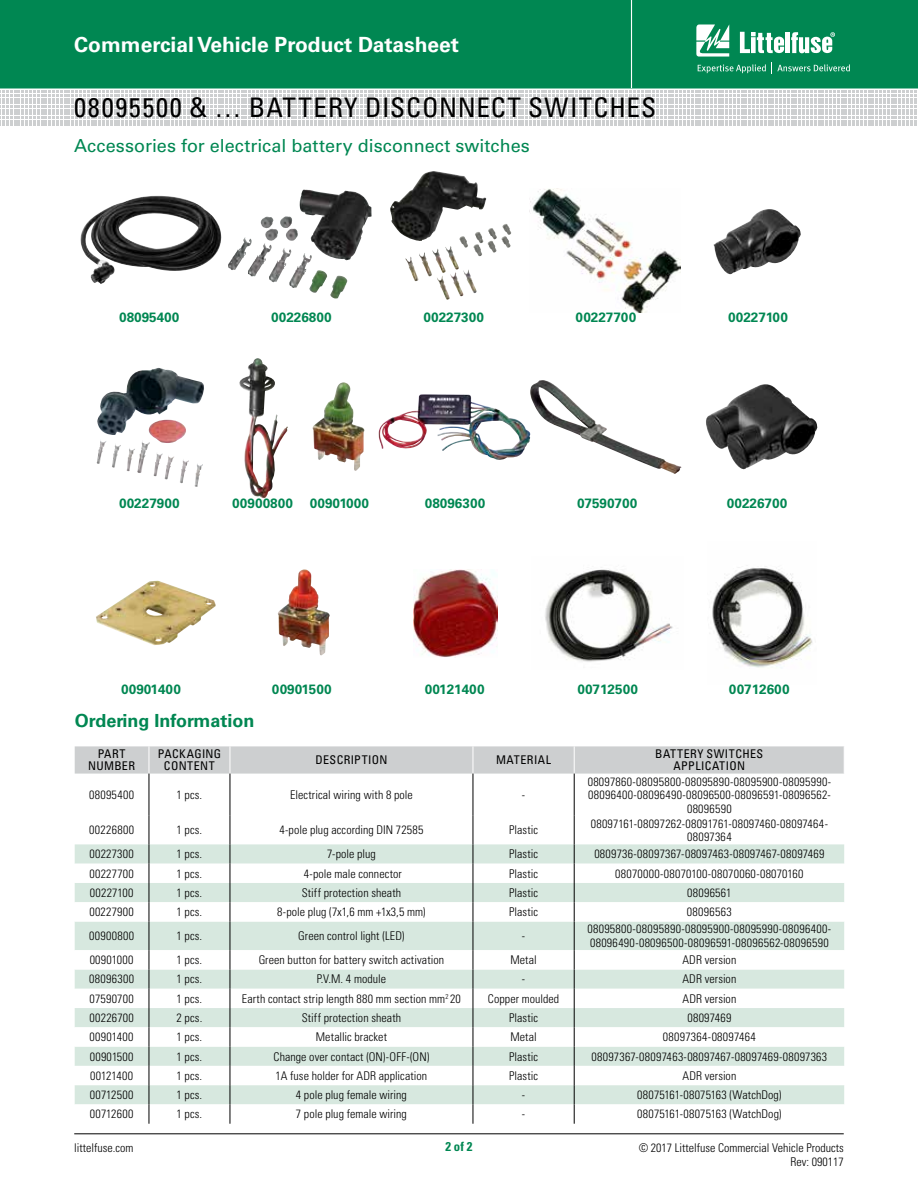
<style>
.page{position:relative;width:918px;height:1188px;background:#fff}
.page>*{position:absolute;margin:0;border:0;box-sizing:border-box;transform-origin:0 0}
.t1{font:condensed 27px "Univers LT Std";letter-spacing:.045em;color:#000}
.t2{font:700 21px "Univers LT Std";color:#fff}
.t3{font:18px "Univers LT Std";color:#008752}
.t4{font:700 18px "Univers LT Std";color:#008752}
.t5{font:700 13.5px "Univers LT Std";color:#008752}
.t6{font:700 condensed 12.75px "Univers LT Std";color:#008752}
.t7{font:300 condensed 12px/13.5px "Univers LT Std";letter-spacing:.015em;color:#000;text-align:center}
.t8{font:condensed 12px/12px "Univers LT Std";letter-spacing:.035em;color:#000;text-align:center}
</style>
<div class="page">
<div style="left:0;top:0;width:918px;height:88px;background:#008752"></div>
<hr style="left:631px;top:0;width:1px;height:88px;background:#fff">
<hr style="left:74px;top:1134px;width:770px;height:1px;background:#000">
<svg style="left:0;top:91px;width:917px;height:35px"></svg>
<svg style="left:696px;top:24px;width:33px;height:33px"></svg>
<hr style="left:786px;top:32px;width:4px;height:21px;background:#fff">
<svg style="left:791px;top:32px;width:44px;height:21px"></svg>
<svg style="left:740px;top:32px;width:44px;height:21px"></svg>
<svg style="left:698px;top:64px;width:68px;height:9px"></svg>
<svg style="left:772px;top:63px;width:78px;height:11px"></svg>
<svg style="left:75px;top:844px;width:769px;height:20px;background:#d8e8df"></svg>
<svg style="left:75px;top:864px;width:769px;height:260px"></svg>
<svg style="left:75px;top:746px;width:769px;height:28px;background:#ced0d1"></svg>
<hr style="left:149px;top:774px;width:1px;height:42px;background:#000">
<hr style="left:230px;top:774px;width:1px;height:42px;background:#000">
<svg style="left:149px;top:816px;width:1px;height:308px"></svg>
<svg style="left:230px;top:816px;width:1px;height:308px"></svg>
<hr style="left:473px;top:774px;width:1px;height:42px;background:#000">
<hr style="left:574px;top:774px;width:1px;height:42px;background:#000">
<svg style="left:473px;top:816px;width:1px;height:308px"></svg>
<svg style="left:574px;top:816px;width:1px;height:308px"></svg>
<img style="left:80px;top:196px;width:142px;height:88px">
<img style="left:529px;top:188px;width:152px;height:124px">
<img style="left:233px;top:190px;width:139px;height:70px">
<img style="left:713px;top:209px;width:88px;height:66px">
<img style="left:390px;top:171px;width:122px;height:77px">
<img style="left:239px;top:358px;width:49px;height:141px">
<img style="left:530px;top:380px;width:152px;height:94px">
<img style="left:312px;top:382px;width:53px;height:89px">
<img style="left:97px;top:368px;width:107px;height:105px">
<img style="left:379px;top:394px;width:152px;height:66px">
<img style="left:278px;top:569px;width:52px;height:87px">
<img style="left:706px;top:384px;width:112px;height:86px">
<img style="left:413px;top:569px;width:85px;height:88px">
<img style="left:96px;top:581px;width:120px;height:64px">
<img style="left:545px;top:567px;width:128px;height:95px">
<img style="left:710px;top:566px;width:103px;height:102px">
<h2 class="t2" style="left:74px;top:32px;width:386px">Commercial Vehicle Product Datasheet</h2>
<h1 class="t1" style="left:74px;top:91px;width:583px">08095500 &amp; … BATTERY DISCONNECT SWITCHES</h1>
<h3 class="t3" style="left:74px;top:135px;width:457px">Accessories for electrical battery disconnect switches</h3>
<p class="t5" style="left:119px;top:309px;width:62px">08095400</p>
<p class="t5" style="left:271px;top:309px;width:62px">00226800</p>
<p class="t5" style="left:424px;top:309px;width:62px">00227300</p>
<p class="t5" style="left:576px;top:309px;width:62px">00227700</p>
<p class="t5" style="left:728px;top:309px;width:61px">00227100</p>
<p class="t5" style="left:119px;top:495px;width:62px">00227900</p>
<p class="t5" style="left:232px;top:495px;width:138px">00900800 00901000</p>
<p class="t5" style="left:425px;top:495px;width:62px">08096300</p>
<p class="t5" style="left:577px;top:495px;width:62px">07590700</p>
<p class="t5" style="left:727px;top:496px;width:62px">00226700</p>
<p class="t5" style="left:121px;top:682px;width:61px">00901400</p>
<p class="t5" style="left:425px;top:682px;width:61px">00121400</p>
<p class="t5" style="left:577px;top:682px;width:62px">00712500</p>
<p class="t5" style="left:729px;top:682px;width:62px">00712600</p>
<p class="t5" style="left:272px;top:682px;width:61px">00901500</p>
<h3 class="t4" style="left:75px;top:710px;width:181px">Ordering Information</h3>
<p class="t8" style="left:88px;top:748px;width:48px">PART<br>NUMBER</p>
<p class="t8" style="left:158px;top:748px;width:65px">PACKAGING<br>CONTENT</p>
<p class="t8" style="left:316px;top:754px;width:73px">DESCRIPTION</p>
<p class="t8" style="left:496px;top:754px;width:57px">MATERIAL</p>
<p class="t8" style="left:655px;top:748px;width:109px">BATTERY SWITCHES<br>APPLICATION</p>
<p class="t7" style="left:89px;top:788px;width:46px">08095400</p>
<p class="t7" style="left:177px;top:788px;width:27px">1 pcs.</p>
<p class="t7" style="left:290px;top:788px;width:124px">Electrical wiring with 8 pole</p>
<p class="t7" style="left:522px;top:788px;width:5px">-</p>
<p class="t7" style="left:588px;top:775px;width:245px">08097860-08095800-08095890-08095900-08095990-<br>08096400-08096490-08096500-08096591-08096562-<br>08096590</p>
<p class="t7" style="left:89px;top:823px;width:46px">00226800</p>
<p class="t7" style="left:177px;top:823px;width:27px">1 pcs.</p>
<p class="t7" style="left:279px;top:823px;width:146px">4-pole plug according DIN 72585</p>
<p class="t7" style="left:509px;top:823px;width:31px">Plastic</p>
<p class="t7" style="left:591px;top:817px;width:239px">08097161-08097262-08091761-08097460-08097464-<br>08097364</p>
<p class="t7" style="left:89px;top:847px;width:46px">00227300</p>
<p class="t7" style="left:177px;top:847px;width:27px">1 pcs.</p>
<p class="t7" style="left:327px;top:847px;width:50px">7-pole plug</p>
<p class="t7" style="left:509px;top:847px;width:31px">Plastic</p>
<p class="t7" style="left:594px;top:847px;width:232px">0809736-08097367-08097463-08097467-08097469</p>
<p class="t7" style="left:89px;top:867px;width:46px">00227700</p>
<p class="t7" style="left:177px;top:867px;width:27px">1 pcs.</p>
<p class="t7" style="left:304px;top:867px;width:100px">4-pole male connector</p>
<p class="t7" style="left:509px;top:867px;width:31px">Plastic</p>
<p class="t7" style="left:615px;top:867px;width:190px">08070000-08070100-08070060-08070160</p>
<p class="t7" style="left:90px;top:886px;width:45px">00227100</p>
<p class="t7" style="left:177px;top:886px;width:27px">1 pcs.</p>
<p class="t7" style="left:302px;top:886px;width:101px">Stiff protection sheath</p>
<p class="t7" style="left:509px;top:886px;width:31px">Plastic</p>
<p class="t7" style="left:687px;top:886px;width:46px">08096561</p>
<p class="t7" style="left:89px;top:905px;width:46px">00227900</p>
<p class="t7" style="left:177px;top:905px;width:27px">1 pcs.</p>
<p class="t7" style="left:277px;top:905px;width:150px">8-pole plug (7x1,6 mm +1x3,5 mm)</p>
<p class="t7" style="left:509px;top:905px;width:31px">Plastic</p>
<p class="t7" style="left:687px;top:905px;width:46px">08096563</p>
<p class="t7" style="left:89px;top:929px;width:46px">00900800</p>
<p class="t7" style="left:177px;top:929px;width:27px">1 pcs.</p>
<p class="t7" style="left:298px;top:929px;width:108px">Green control light (LED)</p>
<p class="t7" style="left:522px;top:929px;width:5px">-</p>
<p class="t7" style="left:587px;top:923px;width:245px;text-align:left">08095800-08095890-08095900-08095990-08096400-<br>08096490-08096500-08096591-08096562-08096590</p>
<p class="t7" style="left:90px;top:953px;width:45px">00901000</p>
<p class="t7" style="left:177px;top:953px;width:27px">1 pcs.</p>
<p class="t7" style="left:259px;top:953px;width:187px">Green button for battery switch activation</p>
<p class="t7" style="left:510px;top:953px;width:28px">Metal</p>
<p class="t7" style="left:682px;top:953px;width:55px">ADR version</p>
<p class="t7" style="left:89px;top:973px;width:46px">08096300</p>
<p class="t7" style="left:177px;top:973px;width:27px">1 pcs.</p>
<p class="t7" style="left:317px;top:973px;width:71px">P.V.M. 4 module</p>
<p class="t7" style="left:522px;top:973px;width:5px">-</p>
<p class="t7" style="left:682px;top:973px;width:55px">ADR version</p>
<p class="t7" style="left:90px;top:992px;width:46px">07590700</p>
<p class="t7" style="left:177px;top:992px;width:27px">1 pcs.</p>
<p class="t7" style="left:242px;top:992px;width:221px">Earth contact strip length 880 mm section mm<sup>2</sup> 20</p>
<p class="t7" style="left:488px;top:992px;width:73px">Copper moulded</p>
<p class="t7" style="left:682px;top:992px;width:55px">ADR version</p>
<p class="t7" style="left:89px;top:1011px;width:46px">00226700</p>
<p class="t7" style="left:177px;top:1011px;width:27px">2 pcs.</p>
<p class="t7" style="left:302px;top:1011px;width:101px">Stiff protection sheath</p>
<p class="t7" style="left:509px;top:1011px;width:31px">Plastic</p>
<p class="t7" style="left:687px;top:1011px;width:45px">08097469</p>
<p class="t7" style="left:90px;top:1030px;width:45px">00901400</p>
<p class="t7" style="left:177px;top:1030px;width:27px">1 pcs.</p>
<p class="t7" style="left:316px;top:1030px;width:73px">Metallic bracket</p>
<p class="t7" style="left:510px;top:1030px;width:28px">Metal</p>
<p class="t7" style="left:663px;top:1030px;width:94px">08097364-08097464</p>
<p class="t7" style="left:90px;top:1050px;width:45px">00901500</p>
<p class="t7" style="left:177px;top:1050px;width:27px">1 pcs.</p>
<p class="t7" style="left:274px;top:1050px;width:157px">Change over contact (ON)-OFF-(ON)</p>
<p class="t7" style="left:509px;top:1050px;width:31px">Plastic</p>
<p class="t7" style="left:591px;top:1050px;width:237px">08097367-08097463-08097467-08097469-08097363</p>
<p class="t7" style="left:90px;top:1069px;width:44px">00121400</p>
<p class="t7" style="left:177px;top:1069px;width:27px">1 pcs.</p>
<p class="t7" style="left:276px;top:1069px;width:153px">1A fuse holder for ADR application</p>
<p class="t7" style="left:509px;top:1069px;width:31px">Plastic</p>
<p class="t7" style="left:682px;top:1069px;width:55px">ADR version</p>
<p class="t7" style="left:90px;top:1088px;width:45px">00712500</p>
<p class="t7" style="left:177px;top:1088px;width:27px">1 pcs.</p>
<p class="t7" style="left:296px;top:1088px;width:112px">4 pole plug female wiring</p>
<p class="t7" style="left:522px;top:1088px;width:5px">-</p>
<p class="t7" style="left:637px;top:1088px;width:146px">08075161-08075163 (WatchDog)</p>
<p class="t7" style="left:90px;top:1107px;width:45px">00712600</p>
<p class="t7" style="left:177px;top:1107px;width:27px">1 pcs.</p>
<p class="t7" style="left:296px;top:1107px;width:112px">7 pole plug female wiring</p>
<p class="t7" style="left:522px;top:1107px;width:5px">-</p>
<p class="t7" style="left:637px;top:1107px;width:146px">08075161-08075163 (WatchDog)</p>
<p class="t7" style="left:74px;top:1141px;width:61px">littelfuse.com</p>
<p class="t6" style="left:445px;top:1139px;width:29px">2 of 2</p>
<p class="t7" style="left:639px;top:1141px;width:207px;text-align:right">© 2017 Littelfuse Commercial Vehicle Products<br>Rev: 090117</p>
</div>
